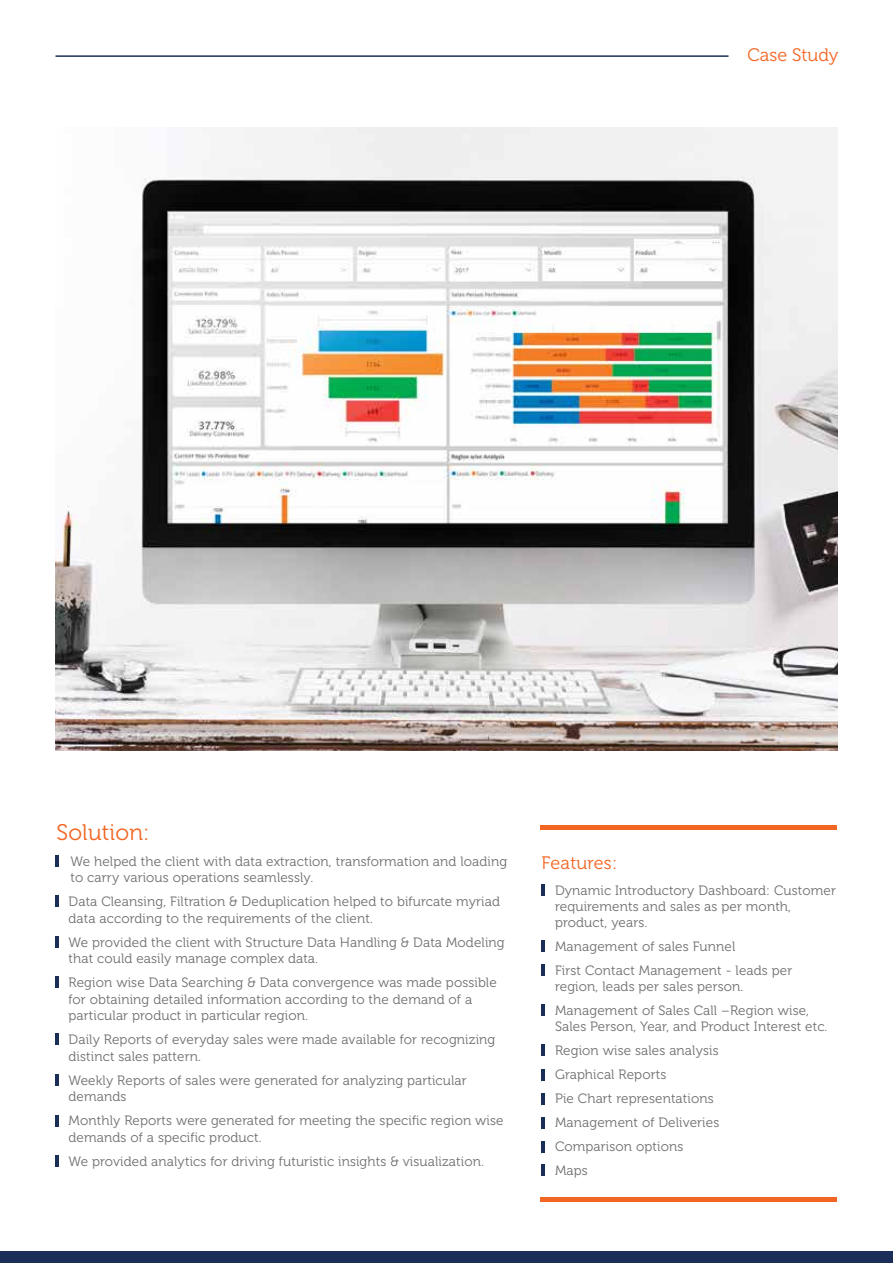
<style>
.page{position:relative;width:893px;height:1263px;background:#fff}
.page>*{position:absolute;margin:0;border:0;box-sizing:border-box;transform-origin:0 0}
.t1{font:22.5px "Museo 300";letter-spacing:.01em;color:#f26522}
.t2{font:18px "Museo 300";color:#f26522}
.t3{font:13.5px/16.5px "Museo 300";letter-spacing:.01em;color:#6d6e71}
</style>
<div class="page">
<div style="left:0;top:1251px;width:893px;height:12px;background:#1b2e5a"></div>
<div style="left:541px;top:825px;width:296px;height:5px;background:#f26522"></div>
<div style="left:541px;top:1197px;width:296px;height:5px;background:#f26522"></div>
<hr style="left:56px;top:55px;width:672px;height:2px;background:#1b2e5a">
<img style="left:55px;top:128px;width:782px;height:622px">
<svg style="left:542px;top:884px;width:3px;height:11px"></svg>
<hr style="left:55px;top:855px;width:4px;height:11px;background:#1b2e5a">
<hr style="left:55px;top:896px;width:4px;height:11px;background:#1b2e5a">
<hr style="left:55px;top:936px;width:4px;height:11px;background:#1b2e5a">
<hr style="left:55px;top:977px;width:4px;height:11px;background:#1b2e5a">
<hr style="left:55px;top:1034px;width:4px;height:11px;background:#1b2e5a">
<hr style="left:55px;top:1074px;width:4px;height:11px;background:#1b2e5a">
<hr style="left:55px;top:1115px;width:4px;height:11px;background:#1b2e5a">
<hr style="left:55px;top:1155px;width:4px;height:11px;background:#1b2e5a">
<svg style="left:542px;top:941px;width:3px;height:11px"></svg>
<svg style="left:542px;top:965px;width:3px;height:11px"></svg>
<svg style="left:542px;top:1005px;width:3px;height:11px"></svg>
<svg style="left:542px;top:1045px;width:3px;height:11px"></svg>
<svg style="left:542px;top:1141px;width:3px;height:11px"></svg>
<svg style="left:542px;top:1117px;width:3px;height:11px"></svg>
<svg style="left:542px;top:1093px;width:3px;height:11px"></svg>
<svg style="left:542px;top:1069px;width:3px;height:11px"></svg>
<svg style="left:542px;top:1165px;width:3px;height:11px"></svg>
<h2 class="t2" style="left:747px;top:45px;width:93px">Case Study</h2>
<h1 class="t1" style="left:57px;top:820px;width:95px">Solution:</h1>
<p class="t3" style="left:71px;top:853px;width:438px">We helped the client with data extraction, transformation and loading to carry various operations seamlessly.</p>
<p class="t3" style="left:69px;top:893px;width:433px">Data Cleansing, Filtration &amp; Deduplication helped to bifurcate myriad data according to the requirements of the client.</p>
<p class="t3" style="left:69px;top:934px;width:438px">We provided the client with Structure Data Handling &amp; Data Modeling that could easily manage complex data.</p>
<p class="t3" style="left:69px;top:974px;width:430px">Region wise Data Searching &amp; Data convergence was made possible for obtaining detailed information according to the demand of a particular product in particular region.</p>
<p class="t3" style="left:69px;top:1031px;width:428px">Daily Reports of everyday sales were made available for recognizing distinct sales pattern.</p>
<p class="t3" style="left:69px;top:1072px;width:400px">Weekly Reports of sales were generated for analyzing particular demands</p>
<p class="t3" style="left:69px;top:1112px;width:436px">Monthly Reports were generated for meeting the specific region wise demands of a specific product.</p>
<p class="t3" style="left:69px;top:1153px;width:417px">We provided analytics for driving futuristic insights &amp; visualization.</p>
<h2 class="t2" style="left:542px;top:853px;width:77px">Features:</h2>
<p class="t3" style="left:555px;top:882px;width:282px">Dynamic Introductory Dashboard: Customer requirements and sales as per month, product, years.</p>
<p class="t3" style="left:555px;top:934px;width:239px;line-height:24px">Management of sales Funnel<br>First Contact Management - leads per</p>
<p class="t3" style="left:555px;top:975px;width:256px;line-height:24px">region, leads per sales person.<br>Management of Sales Call –Region wise,</p>
<p class="t3" style="left:555px;top:1015px;width:274px;line-height:24px">Sales Person, Year, and Product Interest etc.<br>Region wise sales analysis<br>Graphical Reports<br>Pie Chart representations<br>Management of Deliveries<br>Comparison options<br>Maps</p>
</div>
